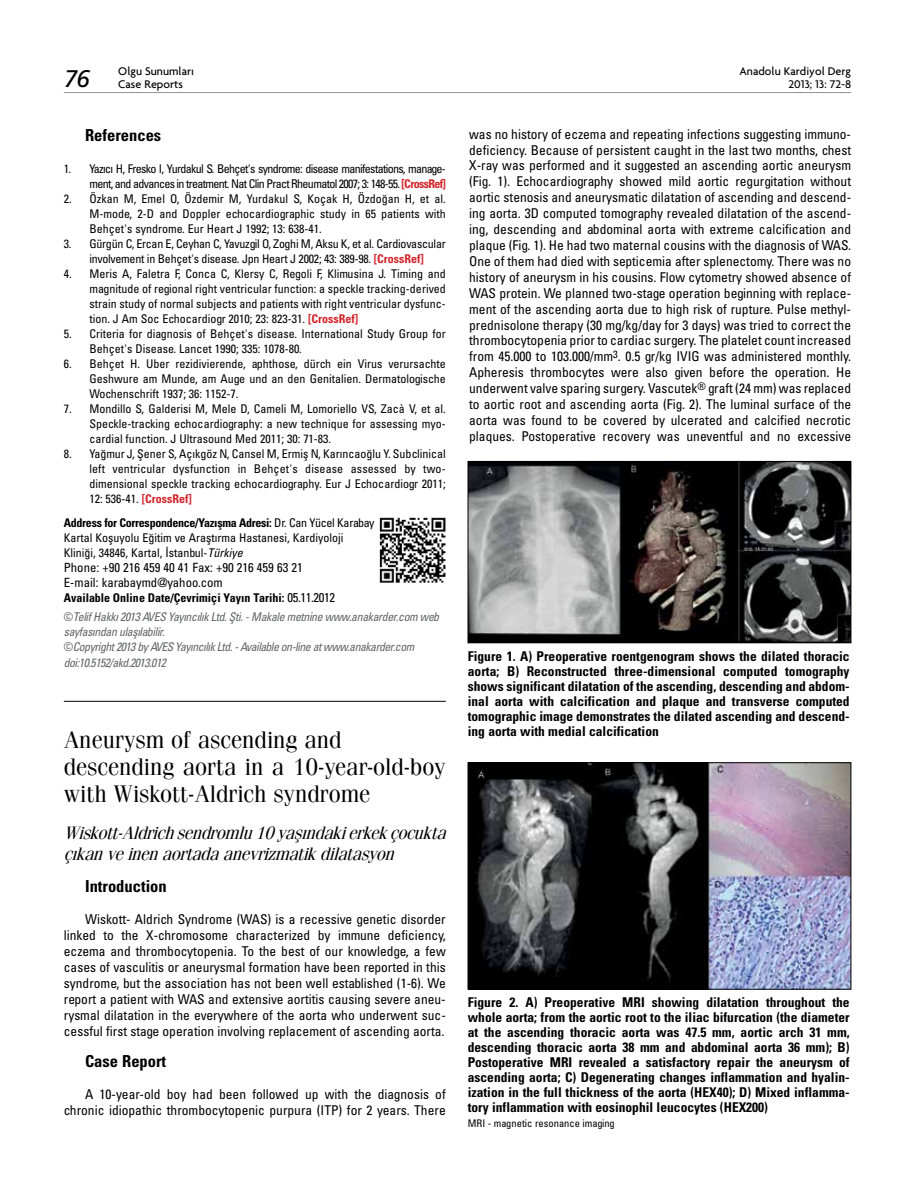
<style>
.page{position:relative;width:915px;height:1191px;background:#fff}
.page>*{position:absolute;margin:0;border:0;box-sizing:border-box;transform-origin:0 0}
.t1{font:24px/27px "Fenice Tr";color:#000}
.t2{font:24px "Frutiger Italic Tr";color:#000}
.t3{font:italic 18px/21px "Fenice Tr";color:#000}
.t4{font:16.5px "Univers Cond Bd Tr";color:#000}
.t5{font:13.5px/15.9px "Univers Condensed Tr";color:#000;text-align:justify}
.t6{font:13.5px/15px "Univers Cond Bd Tr";color:#000;text-align:justify}
.t7{font:12.75px/15px "Univers Condensed Tr";color:#000}
.t8{font:12px/15px "Univers Condensed Tr";color:#000;text-align:justify}
.t9{font:12px/15px "Univers Cond Ita Tr";letter-spacing:-.04em;color:#636466}
.t10{font:12px/15px "Univers Condensed Tr";letter-spacing:-.055em;color:#000;text-align:right}
.t11{font:12px/15px "Univers Condensed Tr";letter-spacing:-.02em;color:#000;text-align:center}
.t12{font:12px "Univers Cond Bd Tr";letter-spacing:-.02em;color:#000}
.t13{font:500 12px/13.5px "Firma";color:#000}
.t14{font:12px "Univers Cond Bd Tr";color:#000}
.t15{font:10.5px "Univers Condensed Tr";color:#000}
.s1{font-family:"Univers Cond Bd Tr";color:#d2232a}
.s2{font-family:"Univers Condensed Tr"}
.s3{font-family:"Univers Cond Ita Tr"}
.s4{font-family:"Univers Condensed Tr";font-size:12.75px}
</style>
<div class="page">
<hr style="left:64px;top:701px;width:381px;height:1px;background:#000">
<img style="left:469px;top:463px;width:379px;height:178px">
<div style="left:467px;top:461px;width:383px;height:182px;border:1px solid #000"></div>
<img style="left:469px;top:764px;width:379px;height:223px">
<div style="left:467px;top:762px;width:383px;height:227px;border:1px solid #000"></div>
<hr style="left:64px;top:92px;width:786px;height:1px;background:#939598">
<img style="left:379px;top:517px;width:66px;height:66px">
<p class="t13" style="left:118px;top:64px;width:77px">Olgu Sunumları<br>Case Reports</p>
<p class="t13" style="left:739px;top:64px;width:113px">Anadolu Kardiyol Derg</p>
<h1 class="t2" style="left:64px;top:65px;width:27px">76</h1>
<p class="t13" style="left:788px;top:78px;width:64px">2013; 13: 72-8</p>
<p class="t4" style="left:85px;top:125px;width:78px">References</p>
<p class="t10" style="left:64px;top:161px;width:383px">1. Yazıcı H, Fresko I, Yurdakul S. Behçet's syndrome: disease manifestations, manage&shy;ment, and advances in treatment. Nat Clin Pract Rheumatol 2007; 3: 148-55. <span class="s1">[CrossRef]</span></p>
<p class="t8" style="left:89px;top:191px;width:358px;text-indent:-26px">2. Özkan M, Emel O, Özdemir M, Yurdakul S, Koçak H, Özdoğan H, et al.<br>M-mode, 2-D and Doppler echocardiographic study in 65 patients with Behçet's syndrome. Eur Heart J 1992; 13: 638-41.</p>
<p class="t11" style="left:64px;top:236px;width:383px">3. Gürgün C, Ercan E, Ceyhan C, Yavuzgil O, Zoghi M, Aksu K, et al. Cardiovascular involvement in Behçet's disease. Jpn Heart J 2002; 43: 389-98. <span class="s1">[CrossRef]</span></p>
<p class="t8" style="left:89px;top:266px;width:358px;text-indent:-26px">4. Meris A, Faletra F, Conca C, Klersy C, Regoli F, Klimusina J. Timing and magnitude of regional right ventricular function: a speckle tracking-derived strain study of normal subjects and patients with right ventricular dysfunc&shy;tion. J Am Soc Echocardiogr 2010; 23: 823-31. <span class="s1">[CrossRef]</span></p>
<p class="t8" style="left:89px;top:326px;width:358px;text-indent:-26px">5. Criteria for diagnosis of Behçet's disease. International Study Group for<br>Behçet's Disease. Lancet 1990; 335: 1078-80.</p>
<p class="t8" style="left:89px;top:356px;width:358px;text-indent:-26px">6. Behçet H. Uber rezidivierende, aphthose, dürch ein Virus verursachte Geshwure am Munde, am Auge und an den Genitalien. Dermatologische Wochenschrift 1937; 36: 1152-7.</p>
<p class="t8" style="left:89px;top:401px;width:358px;text-indent:-26px">7. Mondillo S, Galderisi M, Mele D, Cameli M, Lomoriello VS, Zacà V, et al.<br>Speckle-tracking echocardiography: a new technique for assessing myo&shy;cardial function. J Ultrasound Med 2011; 30: 71-83.</p>
<p class="t8" style="left:89px;top:446px;width:358px;text-indent:-26px">8. Yağmur J, Şener S, Açıkgöz N, Cansel M, Ermiş N, Karıncaoğlu Y. Subclinical left ventricular dysfunction in Behçet's disease assessed by two&shy;dimensional speckle tracking echocardiography. Eur J Echocardiogr 2011; 12: 536-41. <span class="s1">[CrossRef]</span></p>
<p class="t12" style="left:64px;top:515px;width:312px">Address for Correspondence/Yaz›şma Adresi: <span class="s2">Dr. Can Yücel Karabay</span></p>
<p class="t8" style="left:64px;top:530px;width:281px">Kartal Koşuyolu Eğitim ve Araştırma Hastanesi, Kardiyoloji<br>Kliniği, 34846, Kartal, İstanbul-<span class="s3">Türkiye</span></p>
<p class="t7" style="left:64px;top:560px;width:240px">Phone: +90 216 459 40 41 Fax: +90 216 459 63 21<br>E-mail: karabaymd@yahoo.com</p>
<p class="t14" style="left:64px;top:590px;width:272px">Available Online Date/Çevrimiçi Yayın Tarihi: <span class="s4">05.11.2012</span></p>
<p class="t9" style="left:64px;top:609px;width:377px"><span class="s2">©</span>Telif Hakk› 2013 AVES Yay›nc›l›k Ltd. Şti. - Makale metnine www.anakarder.com web sayfas›ndan ulaş›labilir.<br><span class="s2">©</span>Copyright 2013 by AVES Yay›nc›l›k Ltd. - Available on-line at www.anakarder.com doi:10.5152/akd.2013.012</p>
<h1 class="t1" style="left:64px;top:726px;width:383px">Aneurysm of ascending and descending aorta in a 10-year-old-boy with Wiskott-Aldrich syndrome</h1>
<h2 class="t3" style="left:64px;top:822px;width:389px">Wiskott-Aldrichsendromlu10yaşındakierkekçocukta çıkanveinenaortadaanevrizmatikdilatasyon</h2>
<p class="t4" style="left:85px;top:876px;width:83px">Introduction</p>
<p class="t5" style="left:64px;top:911px;width:383px;text-indent:21px">Wiskott- Aldrich Syndrome (WAS) is a recessive genetic disorder linked to the X-chromosome characterized by immune deficiency, eczema and thrombocytopenia. To the best of our knowledge, a few cases of vasculitis or aneurysmal formation have been reported in this syndrome, but the association has not been well established (1-6). We report a patient with WAS and extensive aortitis causing severe aneu&shy;rysmal dilatation in the everywhere of the aorta who underwent suc&shy;cessful first stage operation involving replacement of ascending aorta.</p>
<p class="t4" style="left:85px;top:1051px;width:83px">Case Report</p>
<p class="t5" style="left:64px;top:1086px;width:383px;text-align:right">A 10-year-old boy had been followed up with the diagnosis of chronic idiopathic thrombocytopenic purpura (ITP) for 2 years. There</p>
<p class="t5" style="left:469px;top:125px;width:383px">was no history of eczema and repeating infections suggesting immuno&shy;deficiency. Because of persistent caught in the last two months, chest X-ray was performed and it suggested an ascending aortic aneurysm (Fig. 1). Echocardiography showed mild aortic regurgitation without aortic stenosis and aneurysmatic dilatation of ascending and descend&shy;ing aorta. 3D computed tomography revealed dilatation of the ascend&shy;ing, descending and abdominal aorta with extreme calcification and plaque (Fig. 1). He had two maternal cousins with the diagnosis of WAS.<br>One of them had died with septicemia after splenectomy. There was no history of aneurysm in his cousins. Flow cytometry showed absence of WAS protein. We planned two-stage operation beginning with replace&shy;ment of the ascending aorta due to high risk of rupture. Pulse methyl&shy;prednisolone therapy (30 mg/kg/day for 3 days) was tried to correct the thrombocytopenia prior to cardiac surgery. The platelet count increased from 45.000 to 103.000/mm<sup>3</sup>. 0.5 gr/kg IVIG was administered monthly.<br>Apheresis thrombocytes were also given before the operation. He underwent valve sparing surgery. Vascutek<sup>®</sup> graft (24 mm) was replaced to aortic root and ascending aorta (Fig. 2). The luminal surface of the aorta was found to be covered by ulcerated and calcified necrotic plaques. Postoperative recovery was uneventful and no excessive</p>
<p class="t6" style="left:467px;top:648px;width:383px">Figure 1. A) Preoperative roentgenogram shows the dilated thoracic aorta; B) Reconstructed three-dimensional computed tomography shows significant dilatation of the ascending, descending and abdom&shy;inal aorta with calcification and plaque and transverse computed tomographic image demonstrates the dilated ascending and descend&shy;ing aorta with medial calcification</p>
<p class="t6" style="left:467px;top:994px;width:383px">Figure 2. A) Preoperative MRI showing dilatation throughout the whole aorta; from the aortic root to the iliac bifurcation (the diameter at the ascending thoracic aorta was 47.5 mm, aortic arch 31 mm, descending thoracic aorta 38 mm and abdominal aorta 36 mm); B)<br>Postoperative MRI revealed a satisfactory repair the aneurysm of ascending aorta; C) Degenerating changes inflammation and hyalin&shy;ization in the full thickness of the aorta (HEX40); D) Mixed inflamma&shy;tory inflammation with eosinophil leucocytes (HEX200)</p>
<p class="t15" style="left:467px;top:1116px;width:148px">MRI - magnetic resonance imaging</p>
</div>
